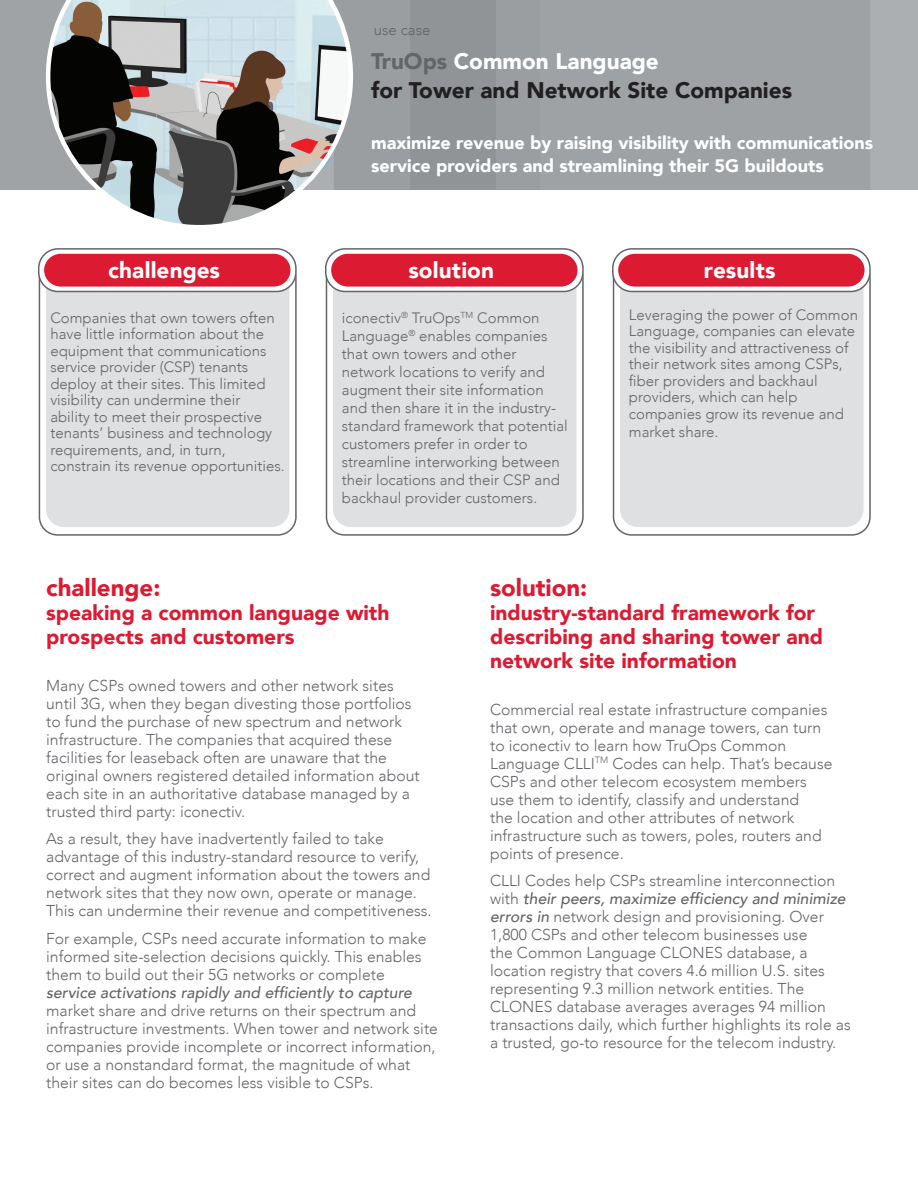
<style>
.page{position:relative;width:918px;height:1188px;background:#fff}
.page>*{position:absolute;margin:0;border:0;box-sizing:border-box;transform-origin:0 0}
.Bullet{font:900 24px "Avenir";color:#dc1a32}
.t1{font:900 22.5px/28.5px "Avenir";color:#231f20}
.Bullet_Headers{font:900 22.5px "Avenir";letter-spacing:.005em;color:#fff}
.Bullet-2{font:900 21px/24px "Avenir";color:#dc1a32}
.t2{font:900 18px/22.5px "Avenir";color:#fff}
.Bullet-3{font:300 15.75px/18px "Avenir";color:#646569}
.Body_Copy{font:300 15px/16.5px "Avenir";color:#646569}
.s1{color:#646569}
.s2{color:#fff}
.s3{font-weight:500;font-style:italic}
</style>
<div class="page">
<div style="left:0;top:0;width:918px;height:190px;background:#acafb1"></div>
<div style="left:0;top:0;width:46px;height:190px;background:#9fa3a6"></div>
<div style="left:541px;top:0;width:329px;height:190px;background:#9ea2a5"></div>
<hr style="left:540px;top:0;width:1px;height:190px;background:#909497">
<svg style="left:353px;top:0;width:187px;height:190px;background:#95999c"></svg>
<svg style="left:46px;top:0;width:307px;height:225px;background:#919394"></svg>
<div style="left:39px;top:259px;width:258px;height:277px;border:2px solid #646569;border-radius:18px"></div>
<div style="left:46px;top:266px;width:243px;height:261px;background:#dfe0e1;border-radius:18px"></div>
<svg style="left:39px;top:249px;width:257px;height:42px"></svg>
<div style="left:38px;top:248px;width:259px;height:44px;border:2px solid #646569;border-radius:19px"></div>
<div style="left:44px;top:254px;width:246px;height:33px;background:#dc1a32;border-radius:17px"></div>
<div style="left:326px;top:259px;width:258px;height:277px;border:2px solid #646569;border-radius:18px"></div>
<div style="left:333px;top:266px;width:244px;height:261px;background:#dfe0e1;border-radius:18px"></div>
<svg style="left:326px;top:249px;width:257px;height:42px"></svg>
<div style="left:325px;top:248px;width:259px;height:44px;border:2px solid #646569;border-radius:19px"></div>
<div style="left:331px;top:254px;width:247px;height:33px;background:#dc1a32;border-radius:17px"></div>
<div style="left:613px;top:259px;width:258px;height:277px;border:2px solid #646569;border-radius:18px"></div>
<div style="left:620px;top:266px;width:244px;height:261px;background:#dfe0e1;border-radius:18px"></div>
<svg style="left:613px;top:249px;width:257px;height:42px"></svg>
<div style="left:612px;top:248px;width:259px;height:44px;border:2px solid #646569;border-radius:19px"></div>
<div style="left:618px;top:254px;width:247px;height:33px;background:#dc1a32;border-radius:17px"></div>
<p class="Body_Copy" style="left:374px;top:22px;width:58px">use case</p>
<p class="t1" style="left:371px;top:46px;width:423px"><span class="s1">TruOps</span> <span class="s2">Common Language<br></span>for Tower and Network Site Companies</p>
<p class="Bullet_Headers" style="left:108px;top:251px;width:113px">challenges</p>
<p class="Body_Copy" style="left:50px;top:309px;width:236px">Companies that own towers often have little information about the equipment that communications service provider (CSP) tenants deploy at their sites. This limited visibility can undermine their<br>ability to meet their prospective tenants’ business and technology requirements, and, in turn, constrain its revenue opportunities.</p>
<p class="t2" style="left:371px;top:131px;width:504px">maximize revenue by raising visibility with communications service providers and streamlining their 5G buildouts</p>
<p class="Bullet_Headers" style="left:408px;top:251px;width:87px">solution</p>
<p class="Body_Copy" style="left:342px;top:309px;width:227px;line-height:18px">iconectiv<sup>®</sup> TruOps<sup>TM</sup> Common<br>Language<sup>®</sup> enables companies that own towers and other network locations to verify and augment their site information and then share it in the industry&shy;standard framework that potential customers prefer in order to streamline interworking between their locations and their CSP and backhaul provider customers.</p>
<p class="Bullet_Headers" style="left:704px;top:251px;width:73px">results</p>
<p class="Body_Copy" style="left:629px;top:306px;width:231px">Leveraging the power of Common<br>Language, companies can elevate the visibility and attractiveness of their network sites among CSPs, fiber providers and backhaul providers, which can help companies grow its revenue and</p>
<p class="Body_Copy" style="left:629px;top:423px;width:91px">market share.</p>
<p class="Bullet" style="left:46px;top:567px;width:116px">challenge:</p>
<p class="Bullet-2" style="left:46px;top:600px;width:345px">speaking a common language with prospects and customers</p>
<p class="Bullet-3" style="left:46px;top:676px;width:375px">Many CSPs owned towers and other network sites until 3G, when they began divesting those portfolios to fund the purchase of new spectrum and network infrastructure. The companies that acquired these facilities for leaseback often are unaware that the original owners registered detailed information about each site in an authoritative database managed by a trusted third party: iconectiv.</p>
<p class="Bullet-3" style="left:46px;top:830px;width:387px">As a result, they have inadvertently failed to take advantage of this industry-standard resource to verify, correct and augment information about the towers and network sites that they now own, operate or manage.<br>This can undermine their revenue and competitiveness.</p>
<p class="Bullet-3" style="left:46px;top:929px;width:393px">For example, CSPs need accurate information to make informed site-selection decisions quickly. This enables them to build out their 5G networks or complete <span class="s3">service activations rapidly and efficiently to capture </span>market share and drive returns on their spectrum and infrastructure investments. When tower and network site companies provide incomplete or incorrect information, or use a nonstandard format, the magnitude of what their sites can do becomes less visible to CSPs.</p>
<p class="Bullet" style="left:490px;top:567px;width:99px">solution:</p>
<p class="Bullet-2" style="left:490px;top:600px;width:334px">industry-standard framework for describing and sharing tower and network site information</p>
<p class="Bullet-3" style="left:490px;top:700px;width:344px">Commercial real estate infrastructure companies that own, operate and manage towers, can turn to iconectiv to learn how TruOps Common Language CLLI<sup>TM</sup> Codes can help. That’s because CSPs and other telecom ecosystem members use them to identify, classify and understand<br>the location and other attributes of network infrastructure such as towers, poles, routers and points of presence.</p>
<p class="Bullet-3" style="left:490px;top:872px;width:362px">CLLI Codes help CSPs streamline interconnection with <span class="s3">their peers, maximize efficiency and minimize errors in</span> network design and provisioning. Over 1,800 CSPs and other telecom businesses use<br>the Common Language CLONES database, a location registry that covers 4.6 million U.S. sites representing 9.3 million network entities. The CLONES database averages averages 94 million transactions daily, which further highlights its role as a trusted, go-to resource for the telecom industry.</p>
</div>
